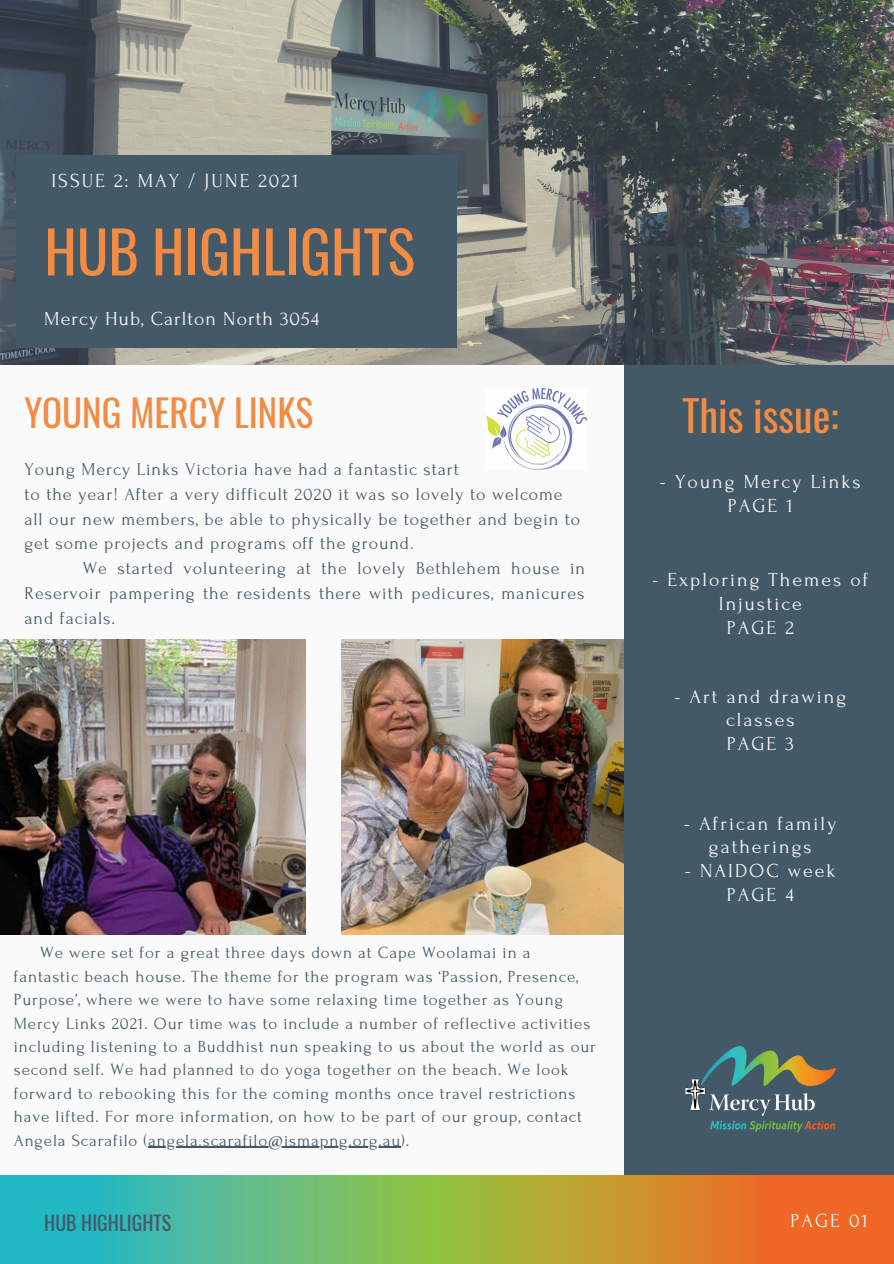
<style>
.page{position:relative;width:894px;height:1264px;background:#fff}
.page>*{position:absolute;margin:0;border:0;box-sizing:border-box;transform-origin:0 0}
.t1{font:57.9px "Oswald";color:#f28b43}
.t2{font:42px "Oswald";color:#f28b43}
.t3{font:36.9px "Oswald";color:#f28b43}
.t4{font:19.8px/23.7px "Forum";letter-spacing:.1em;color:#fafafa;text-align:center}
.t5{font:19.8px "Forum";letter-spacing:.05em;color:#fafafa}
.t6{font:19.8px "Oswald";color:#435967}
.t7{font:18px/24.8px "Forum";letter-spacing:.05em;color:#435967}
.t8{font:16.95px/23.4px "Forum";letter-spacing:.05em;color:#435967}
</style>
<div class="page">
<div style="left:0;top:0;width:893px;height:1263px;background:#fafafa"></div>
<div style="left:624px;top:364px;width:269px;height:899px;background:#435967"></div>
<img style="left:0;top:0;width:893px;height:365px">
<img style="left:0;top:1175px;width:893px;height:88px">
<img style="left:685px;top:1046px;width:150px;height:85px">
<div style="left:16px;top:155px;width:440px;height:192px;background:#435967"></div>
<img style="left:341px;top:639px;width:282px;height:295px">
<img style="left:0;top:639px;width:305px;height:295px">
<img style="left:485px;top:388px;width:101px;height:81px">
<hr style="left:148px;top:1146px;width:253px;height:1px;background:#435967">
<p class="t4" style="left:51px;top:169px;width:248px">ISSUE 2: MAY / JUNE 2021</p>
<p class="t1" style="left:44px;top:206px;width:372px">HUB HIGHLIGHTS</p>
<p class="t5" style="left:44px;top:308px;width:276px">Mercy Hub, Carlton North 3054</p>
<p class="t3" style="left:24px;top:383px;width:290px">YOUNG MERCY LINKS</p>
<p class="t7" style="left:24px;top:457px;width:436px">Young Mercy Links Victoria have had a fantastic start</p>
<p class="t7" style="left:24px;top:482px;width:557px">to the year! After a very difficult 2020 it was so lovely to welcome all our new members, be able to physically be together and begin to get some projects and programs off the ground.</p>
<p class="t7" style="left:24px;top:556px;width:562px;text-align:justify;text-indent:58px">We started volunteering at the lovely Bethlehem house in Reservoir pampering the residents there with pedicures, manicures and facials.</p>
<p class="t8" style="left:14px;top:941px;width:583px;text-indent:26px">We were set for a great three days down at Cape Woolamai in a fantastic beach house. The theme for the program was ‘Passion, Presence, Purpose’, where we were to have some relaxing time together as Young Mercy Links 2021. Our time was to include a number of reflective activities including listening to a Buddhist nun speaking to us about the world as our second self. We had planned to do yoga together on the beach. We look forward to rebooking this for the coming months once travel restrictions have lifted. For more information, on how to be part of our group, contact Angela Scarafilo (angela.scarafilo@ismapng.org.au).</p>
<p class="t2" style="left:681px;top:383px;width:158px">This issue:</p>
<p class="t4" style="left:659px;top:470px;width:202px">- Young Mercy Links</p>
<p class="t4" style="left:727px;top:494px;width:66px">PAGE 1</p>
<p class="t4" style="left:652px;top:568px;width:217px">- Exploring Themes of<br>Injustice</p>
<p class="t4" style="left:726px;top:616px;width:68px">PAGE 2</p>
<p class="t4" style="left:674px;top:684px;width:173px">- Art and drawing classes</p>
<p class="t4" style="left:726px;top:732px;width:68px">PAGE 3</p>
<p class="t4" style="left:684px;top:811px;width:154px">- African family gatherings</p>
<p class="t4" style="left:684px;top:859px;width:152px">- NAIDOC week</p>
<p class="t4" style="left:726px;top:882px;width:68px">PAGE 4</p>
<p class="t6" style="left:44px;top:1206px;width:128px">HUB HIGHLIGHTS</p>
<p class="t4" style="left:790px;top:1209px;width:79px">PAGE 01</p>
</div>
